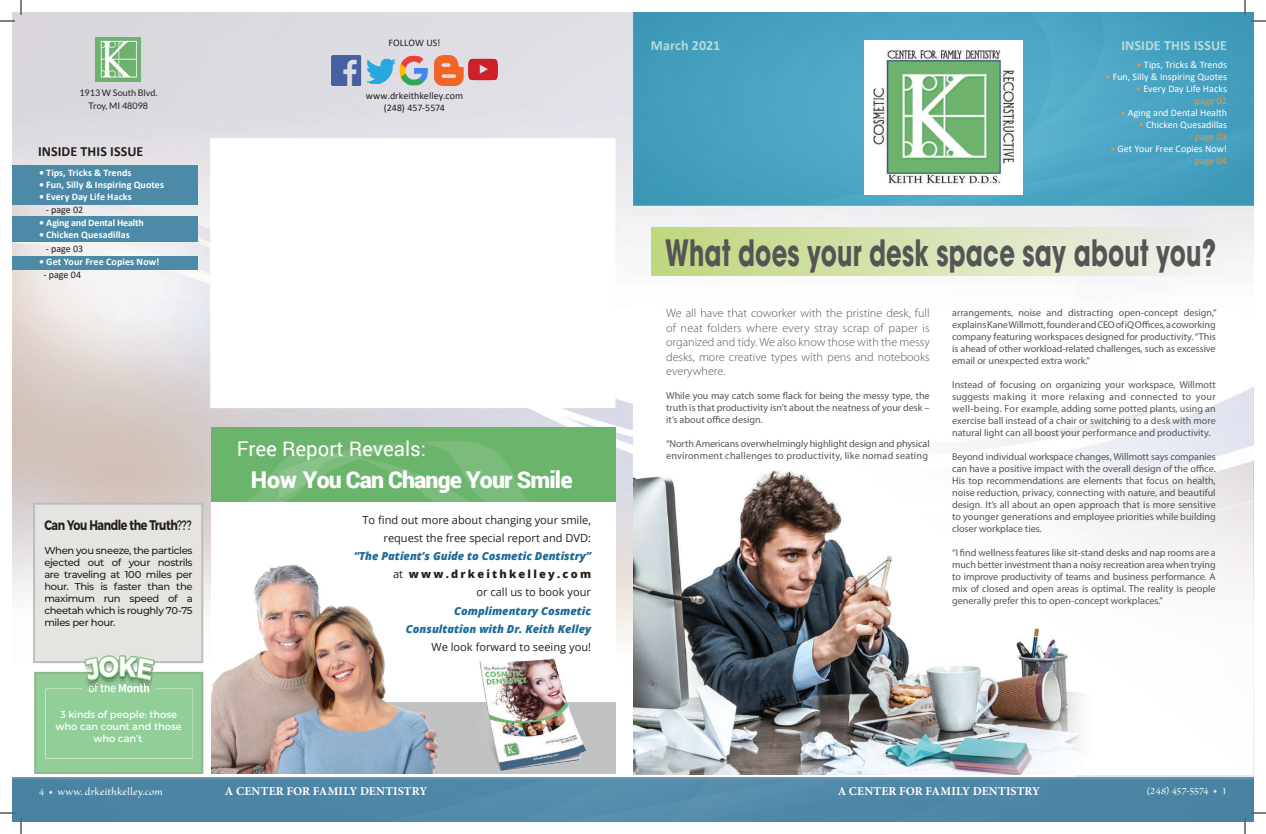
<style>
.page{position:relative;width:1266px;height:834px;background:#fff}
.page>*{position:absolute;margin:0;border:0;box-sizing:border-box;transform-origin:0 0}
.t1{font:700 36px "Avant Garde LT";letter-spacing:.01em;color:#545554;scale:.67 1}
.t2{font:900 23.1px "Roboto";letter-spacing:-.04em;color:#fff}
.t3{font:20.4px "Roboto";color:#fff}
.t4{font:700 14px "Calibri";letter-spacing:.005em;color:#b6dcdb}
.t5{font:700 14px "Calibri";letter-spacing:.005em;color:#231f20}
.t6{font:700 14px "Calibri";color:#b5dcdb}
.t7{font:700 13.9px "Montserrat";letter-spacing:-.04em;color:#231f20;scale:.79 1}
.t8{font:300 12px/14.4px "Myriad Pro";color:#545554;text-align:justify}
.t9{font:700 12px "Minion Pro";letter-spacing:.015em;color:#fff}
.t10{font:12px "Sanvito Pro";letter-spacing:.01em;color:#fff}
.t11{font:12px "Sanvito Pro";letter-spacing:-.02em;color:#fff}
.t12{font:italic 800 11.1px/18.1px "Open Sans";color:#1e6b97;text-align:right}
.t13{font:11.1px/18.1px "Open Sans";color:#231f20;text-align:right}
.t14{font:10px/12px "Myriad Pro";color:#545554;text-align:justify}
.t15{font:500 10px/12px "Montserrat";letter-spacing:-.035em;color:#231f20;text-align:justify}
.t16{font:10px "Calibri";color:#fff}
.t17{font:700 10px "Calibri";letter-spacing:.005em;color:#fff}
.t18{font:10px/12px "Calibri";letter-spacing:.005em;color:#231f20;text-align:center}
.t19{font:10px/12px "Montserrat";color:#fff;text-align:center}
.t20{font:10px "Calibri";letter-spacing:.005em;color:#f7932e}
.t21{font:700 10px "Calibri";letter-spacing:-.015em;color:#fff}
.t22{font:9px/13px "Lato";color:#231f20;text-align:center}
.s1{font-weight:400}
.s2{font-weight:300;font-size:8px}
.s3{font-weight:400;font-style:normal;color:#231f20}
.s4{font-style:normal;color:#231f20}
.s5{color:#f7932e}
.s6{font-size:14px}
</style>
<div class="page">
<img style="left:12px;top:12px;width:1242px;height:765px">
<div style="left:633px;top:12px;width:621px;height:193px;background:#48a2c2"></div>
<div style="left:12px;top:256px;width:185px;height:13px;background:#4d8aa7"></div>
<div style="left:12px;top:216px;width:185px;height:26px;background:#4d8aa7"></div>
<div style="left:12px;top:165px;width:185px;height:39px;background:#4d8aa7"></div>
<img style="left:331px;top:55px;width:167px;height:30px">
<div style="left:12px;top:777px;width:1242px;height:45px;background:#4d8aa7"></div>
<div style="left:864px;top:40px;width:159px;height:154px;background:#fff"></div>
<img style="left:874px;top:50px;width:139px;height:135px">
<img style="left:96px;top:38px;width:45px;height:43px">
<div style="left:33px;top:503px;width:170px;height:160px;background:#e5e4e1;border:2px solid #bcbdc0"></div>
<svg style="left:34px;top:672px;width:169px;height:102px;background:#91ca96"></svg>
<img style="left:45px;top:655px;width:148px;height:104px">
<div style="left:651px;top:227px;width:575px;height:49px;background:linear-gradient(to right,#c0d87d,#f2f1f3)"></div>
<img style="left:633px;top:284px;width:619px;height:490px">
<div style="left:211px;top:429px;width:404px;height:345px;background:#fff"></div>
<div style="left:211px;top:703px;width:404px;height:71px;background:#bcbdbf"></div>
<svg style="left:211px;top:429px;width:404px;height:73px;background:#6fb670"></svg>
<img style="left:211px;top:565px;width:234px;height:209px">
<img style="left:473px;top:658px;width:118px;height:114px">
<svg style="left:0;top:0;width:22px;height:22px"></svg>
<svg style="left:0;top:812px;width:22px;height:22px"></svg>
<svg style="left:1244px;top:0;width:22px;height:22px"></svg>
<svg style="left:1244px;top:812px;width:22px;height:22px"></svg>
<p class="t22" style="left:79px;top:86px;width:79px">1913 W South Blvd.<br>Troy, MI 48098</p>
<h3 class="t5" style="left:38px;top:142px;width:107px">INSIDE THIS ISSUE</h3>
<p class="t17" style="left:39px;top:166px;width:94px">• Tips, Tricks &amp; Trends</p>
<p class="t17" style="left:39px;top:178px;width:127px">• Fun, Silly &amp; Inspiring Quotes</p>
<p class="t17" style="left:39px;top:190px;width:94px">• Every Day Life Hacks</p>
<p class="t18" style="left:46px;top:204px;width:39px">- page 02</p>
<p class="t21" style="left:39px;top:216px;width:106px">• Aging and Dental Health</p>
<p class="t17" style="left:39px;top:228px;width:92px">• Chicken Quesadillas</p>
<p class="t18" style="left:46px;top:243px;width:39px">- page 03</p>
<p class="t17" style="left:39px;top:255px;width:122px">• Get Your Free Copies Now!</p>
<p class="t18" style="left:44px;top:269px;width:39px">- page 04</p>
<h3 class="t7" style="left:44px;top:517px;width:188px">Can You Handle the Truth<span class="s1">???</span></h3>
<p class="t15" style="left:44px;top:544px;width:150px">When you sneeze, the particles ejected out of your nostrils are traveling at 100 miles per hour. This is faster than the maximum run speed of a cheetah which is roughly 70-75 miles per hour.</p>
<p class="t19" style="left:56px;top:708px;width:128px">3 kinds of people: those who can count and those who can’t<span class="s2">.</span></p>
<p class="t18" style="left:389px;top:36px;width:53px">FOLLOW US!</p>
<h3 class="t6" style="left:651px;top:35px;width:71px">March 2021</h3>
<h3 class="t4" style="left:1122px;top:35px;width:107px">INSIDE THIS ISSUE</h3>
<p class="t18" style="left:366px;top:90px;width:99px">www.drkeithkelley.com (248) 457-5574</p>
<h3 class="t3" style="left:237px;top:435px;width:191px">Free Report Reveals:</h3>
<h2 class="t2" style="left:251px;top:463px;width:323px">How You Can Change Your Smile</h2>
<p class="t13" style="left:363px;top:511px;width:230px">To find out more about changing your smile, request the free special report and DVD:</p>
<p class="t12" style="left:354px;top:547px;width:239px">“The Patient’s Guide to Cosmetic Dentistry” <span class="s3">at</span> <span class="s4">www.drkeithkelley.com<br></span><span class="s3">or call us to book your</span></p>
<p class="t12" style="left:406px;top:601px;width:187px">Complimentary Cosmetic<br>Consultation with Dr. Keith Kelley</p>
<p class="t13" style="left:432px;top:637px;width:161px">We look forward to seeing you!</p>
<p class="t16" style="left:1137px;top:57px;width:92px"><span class="s5">•</span> Tips, Tricks &amp; Trends</p>
<p class="t16" style="left:1106px;top:69px;width:123px"><span class="s5">•</span> Fun, Silly &amp; Inspiring Quotes</p>
<p class="t16" style="left:1136px;top:81px;width:92px"><span class="s5">•</span> Every Day Life Hacks</p>
<p class="t20" style="left:1190px;top:93px;width:39px">- page 02</p>
<p class="t16" style="left:1121px;top:105px;width:108px"><span class="s5">•</span> Aging and Dental Health</p>
<p class="t16" style="left:1139px;top:117px;width:90px"><span class="s5">•</span> Chicken Quesadillas</p>
<p class="t20" style="left:1190px;top:129px;width:39px">- page 03</p>
<p class="t16" style="left:1110px;top:141px;width:118px"><span class="s5">•</span> Get Your Free Copies Now!</p>
<p class="t20" style="left:1189px;top:153px;width:39px">- page 04</p>
<h1 class="t1" style="left:665px;top:229px;width:824px">What does your desk space say about you?</h1>
<p class="t14" style="left:952px;top:306px;width:266px">arrangements, noise and distracting open-concept design,” explains Kane Willmott, founder and CEO of iQ Offices, a coworking company featuring workspaces designed for productivity. “This is ahead of other workload-related challenges, such as excessive email or unexpected extra work.”</p>
<p class="t14" style="left:952px;top:378px;width:265px">Instead of focusing on organizing your workspace, Willmott suggests making it more relaxing and connected to your well-being. For example, adding some potted plants, using an exercise ball instead of a chair or switching to a desk with more natural light can all boost your performance and productivity.</p>
<p class="t14" style="left:952px;top:450px;width:265px">Beyond individual workspace changes, Willmott says companies can have a positive impact with the overall design of the office.<br>His top recommendations are elements that focus on health, noise reduction, privacy, connecting with nature, and beautiful design. It’s all about an open approach that is more sensitive to younger generations and employee priorities while building closer workplace ties.</p>
<p class="t14" style="left:952px;top:546px;width:265px">“I find wellness features like sit-stand desks and nap rooms are a much better investment than a noisy recreation area when trying to improve productivity of teams and business performance. A mix of closed and open areas is optimal. The reality is people generally prefer this to open-concept workplaces.”</p>
<p class="t8" style="left:666px;top:306px;width:265px">We all have that coworker with the pristine desk, full of neat folders where every stray scrap of paper is organized and tidy. We also know those with the messy desks, more creative types with pens and notebooks everywhere.</p>
<p class="t14" style="left:666px;top:389px;width:265px">While you may catch some flack for being the messy type, the truth is that productivity isn’t about the neatness of your desk – it’s about office design.</p>
<p class="t14" style="left:666px;top:437px;width:265px">“North Americans overwhelmingly highlight design and physical environment challenges to productivity, like nomad seating</p>
<p class="t10" style="left:39px;top:785px;width:125px">4 <span class="s6">•</span> www. drkeithkelley.com</p>
<p class="t11" style="left:1147px;top:785px;width:82px">(248) 457-5574 <span class="s6">•</span> 1</p>
<p class="t9" style="left:225px;top:783px;width:204px">A CENTER FOR FAMILY DENTISTRY</p>
<p class="t9" style="left:838px;top:783px;width:204px">A CENTER FOR FAMILY DENTISTRY</p>
</div>
